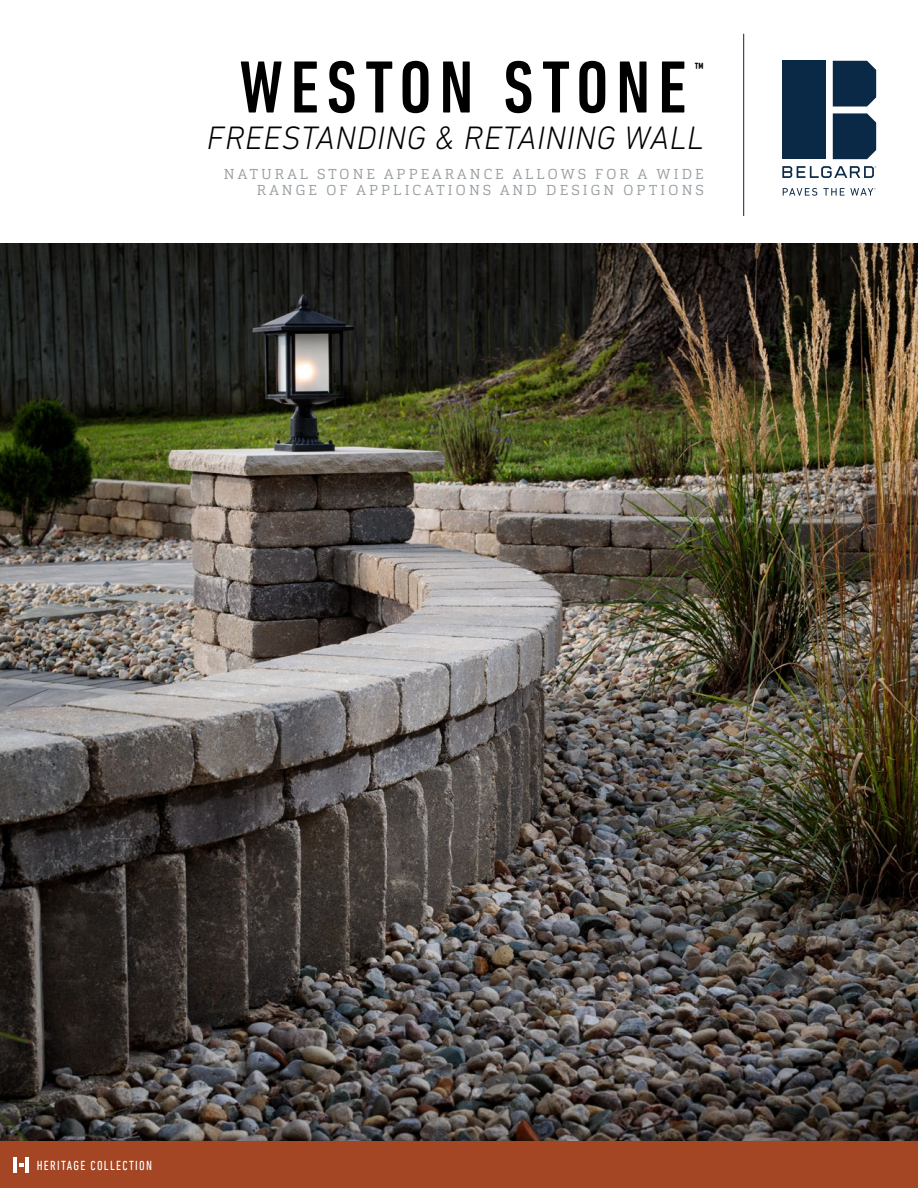
<style>
.page{position:relative;width:918px;height:1188px;background:#fff}
.page>*{position:absolute;margin:0;border:0;box-sizing:border-box;transform-origin:0 0}
.t1{font:500 condensed 75px "DIN Next LT Pro";letter-spacing:.1em;color:#000}
.t2{font:italic 300 33px "DIN Next LT Pro";letter-spacing:.02em;color:#000}
.t3{font:500 condensed 14.85px "DIN Next LT Pro";color:#000}
.t4{font:300 14.25px/16.5px "Cargan";letter-spacing:.215em;color:#959b9f;text-align:right}
.t5{font:condensed 13.35px "DIN Next LT Pro";letter-spacing:.1em;color:#fff}
</style>
<div class="page">
<hr style="left:743px;top:34px;width:1px;height:182px;background:#0a2947">
<div style="left:833px;top:61px;width:43px;height:46px;background:#0a2947"></div>
<div style="left:833px;top:113px;width:43px;height:46px;background:#0a2947"></div>
<div style="left:782px;top:61px;width:44px;height:98px;background:#0a2947"></div>
<svg style="left:782px;top:166px;width:94px;height:12px"></svg>
<svg style="left:783px;top:188px;width:34px;height:8px"></svg>
<svg style="left:823px;top:188px;width:53px;height:8px"></svg>
<div style="left:0;top:1141px;width:918px;height:47px;background:#a44624"></div>
<hr style="left:14px;top:1158px;width:3px;height:15px;background:#fff">
<svg style="left:19px;top:1163px;width:5px;height:4px"></svg>
<hr style="left:25px;top:1158px;width:4px;height:15px;background:#fff">
<img style="left:0;top:243px;width:918px;height:898px">
<h1 class="t1" style="left:239px;top:45px;width:449px">WESTON STONE</h1>
<p class="t3" style="left:694px;top:59px;width:11px">™</p>
<h2 class="t2" style="left:207px;top:118px;width:498px">FREESTANDING &amp; RETAINING WALL</h2>
<p class="t4" style="left:224px;top:165px;width:482px">NATURAL STONE APPEARANCE ALLOWS FOR A WIDE<br>RANGE OF APPLICATIONS AND DESIGN OPTIONS</p>
<p class="t5" style="left:37px;top:1158px;width:117px">HERITAGE COLLECTION</p>
</div>
